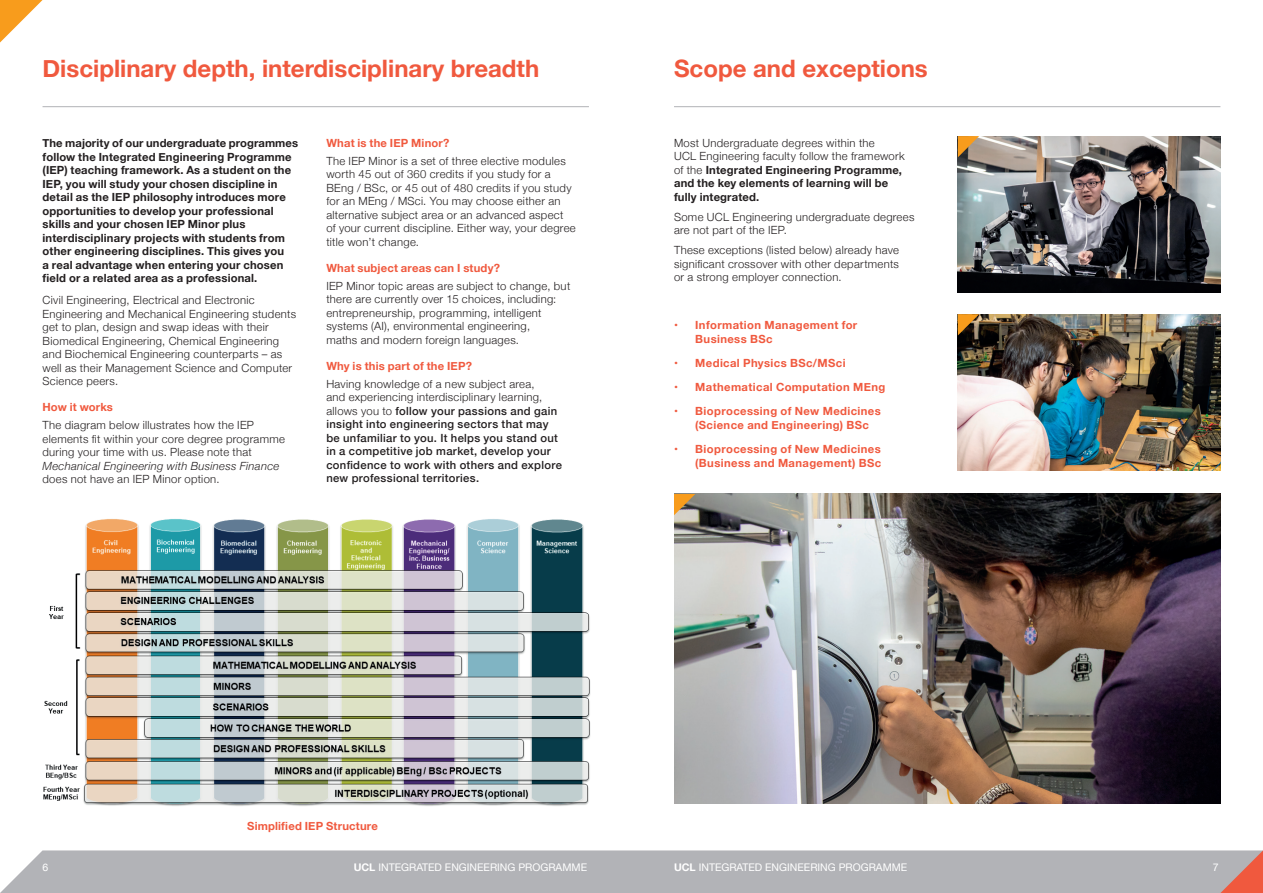
<style>
.page{position:relative;width:1263px;height:893px;background:#fff}
.page>*{position:absolute;margin:0;border:0;box-sizing:border-box;transform-origin:0 0}
.t1{font:700 24px "Helvetica Neue";color:#f0593e}
.t2{font:300 11.25px/13.5px "Helvetica Neue";letter-spacing:.025em;color:#231f20}
.t3{font:700 11.25px/13.5px "Helvetica Neue";letter-spacing:.015em;color:#231f20}
.t4{font:500 11.25px/13.5px "Helvetica Neue";letter-spacing:.03em;color:#231f20}
.t5{font:700 11.25px/13.5px "Helvetica Neue";letter-spacing:.035em;color:#f0593e}
.t6{font:700 11.25px "Helvetica Neue";letter-spacing:.015em;color:#f0593e}
.t7{font:italic 300 11.25px "Helvetica Neue";letter-spacing:.025em;color:#231f20}
.t8{font:700 11.25px "Helvetica Neue";letter-spacing:.01em;color:#f0593e}
.t9{font:10.5px "Helvetica Neue";color:#fff}
.s1{font-weight:300}
.s2{font-weight:700}
</style>
<div class="page">
<div style="left:0;top:850px;width:1220px;height:43px;background:#b2b3b7"></div>
<svg style="left:0;top:0;width:43px;height:43px"></svg>
<svg style="left:1220px;top:850px;width:43px;height:43px;background:#d1877c"></svg>
<hr style="left:43px;top:106px;width:546px;height:1px;background:#b2b3b7">
<img style="left:958px;top:136px;width:262px;height:157px">
<img style="left:958px;top:314px;width:262px;height:157px">
<svg style="left:958px;top:136px;width:21px;height:21px"></svg>
<svg style="left:958px;top:314px;width:21px;height:21px"></svg>
<hr style="left:674px;top:106px;width:546px;height:1px;background:#b2b3b7">
<img style="left:43px;top:519px;width:548px;height:287px">
<img style="left:674px;top:494px;width:546px;height:310px">
<svg style="left:674px;top:494px;width:21px;height:21px"></svg>
<h1 class="t1" style="left:43px;top:49px;width:498px">Disciplinary depth, interdisciplinary breadth</h1>
<p class="t3" style="left:43px;top:137px;width:257px">The majority of our undergraduate programmes follow the Integrated Engineering Programme (IEP) teaching framework. As a student on the IEP, you will study your chosen discipline in detail as the IEP philosophy introduces more opportunities to develop your professional skills and your chosen IEP Minor plus interdisciplinary projects with students from other engineering disciplines. This gives you<br>a real advantage when entering your chosen field or a related area as a professional.</p>
<p class="t2" style="left:43px;top:292px;width:255px">Civil Engineering, Electrical and Electronic Engineering and Mechanical Engineering students get to plan, design and swap ideas with their Biomedical Engineering, Chemical Engineering and Biochemical Engineering counterparts – as well as their Management Science and Computer Science peers.</p>
<p class="t8" style="left:43px;top:398px;width:72px">How it works</p>
<p class="t2" style="left:43px;top:417px;width:244px">The diagram below illustrates how the IEP elements fit within your core degree programme during your time with us. Please note that</p>
<p class="t7" style="left:43px;top:457px;width:238px">Mechanical Engineering with Business Finance</p>
<p class="t2" style="left:43px;top:471px;width:179px">does not have an IEP Minor option.</p>
<p class="t6" style="left:326px;top:134px;width:125px">What is the IEP Minor?</p>
<p class="t2" style="left:326px;top:153px;width:251px">The IEP Minor is a set of three elective modules worth 45 out of 360 credits if you study for a BEng / BSc, or 45 out of 480 credits if you study for an MEng / MSci. You may choose either an alternative subject area or an advanced aspect<br>of your current discipline. Either way, your degree title won’t change.</p>
<p class="t6" style="left:326px;top:259px;width:175px">What subject areas can I study?</p>
<p class="t2" style="left:326px;top:278px;width:245px">IEP Minor topic areas are subject to change, but there are currently over 15 choices, including: entrepreneurship, programming, intelligent systems (AI), environmental engineering,<br>maths and modern foreign languages.</p>
<p class="t6" style="left:326px;top:357px;width:147px">Why is this part of the IEP?</p>
<p class="t4" style="left:326px;top:376px;width:237px"><span class="s1">Having knowledge of a new subject area,<br>and experiencing interdisciplinary learning, allows you to</span> follow your passions and gain insight into engineering sectors that may be unfamiliar to you. It helps you stand out in a competitive job market, develop your confidence to work with others and explore new professional territories.</p>
<h1 class="t1" style="left:674px;top:49px;width:255px">Scope and exceptions</h1>
<p class="t3" style="left:674px;top:136px;width:232px"><span class="s1">Most Undergraduate degrees within the<br>UCL Engineering faculty follow the framework of the</span> Integrated Engineering Programme, and the key elements of learning will be fully integrated.</p>
<p class="t2" style="left:674px;top:209px;width:242px">Some UCL Engineering undergraduate degrees are not part of the IEP.</p>
<p class="t2" style="left:674px;top:243px;width:227px;text-align:justify">These exceptions (listed below) already have significant crossover with other departments or a strong employer connection.</p>
<p class="t5" style="left:695px;top:319px;width:164px;text-indent:-21px">• Information Management for<br>Business BSc</p>
<p class="t5" style="left:674px;top:357px;width:173px">• Medical Physics BSc/MSci</p>
<p class="t5" style="left:674px;top:381px;width:213px">• Mathematical Computation MEng</p>
<p class="t5" style="left:695px;top:405px;width:187px;text-indent:-21px">• Bioprocessing of New Medicines (Science and Engineering) BSc</p>
<p class="t5" style="left:674px;top:443px;width:209px;text-align:right">• Bioprocessing of New Medicines (Business and Management) BSc</p>
<p class="t6" style="left:247px;top:817px;width:132px">Simplified IEP Structure</p>
<p class="t9" style="left:43px;top:860px;width:7px">6</p>
<p class="t9" style="left:354px;top:860px;width:235px"><span class="s2">UCL</span> INTEGRATED ENGINEERING PROGRAMME</p>
<p class="t9" style="left:674px;top:860px;width:235px"><span class="s2">UCL</span> INTEGRATED ENGINEERING PROGRAMME</p>
<p class="t9" style="left:1213px;top:860px;width:7px">7</p>
</div>
